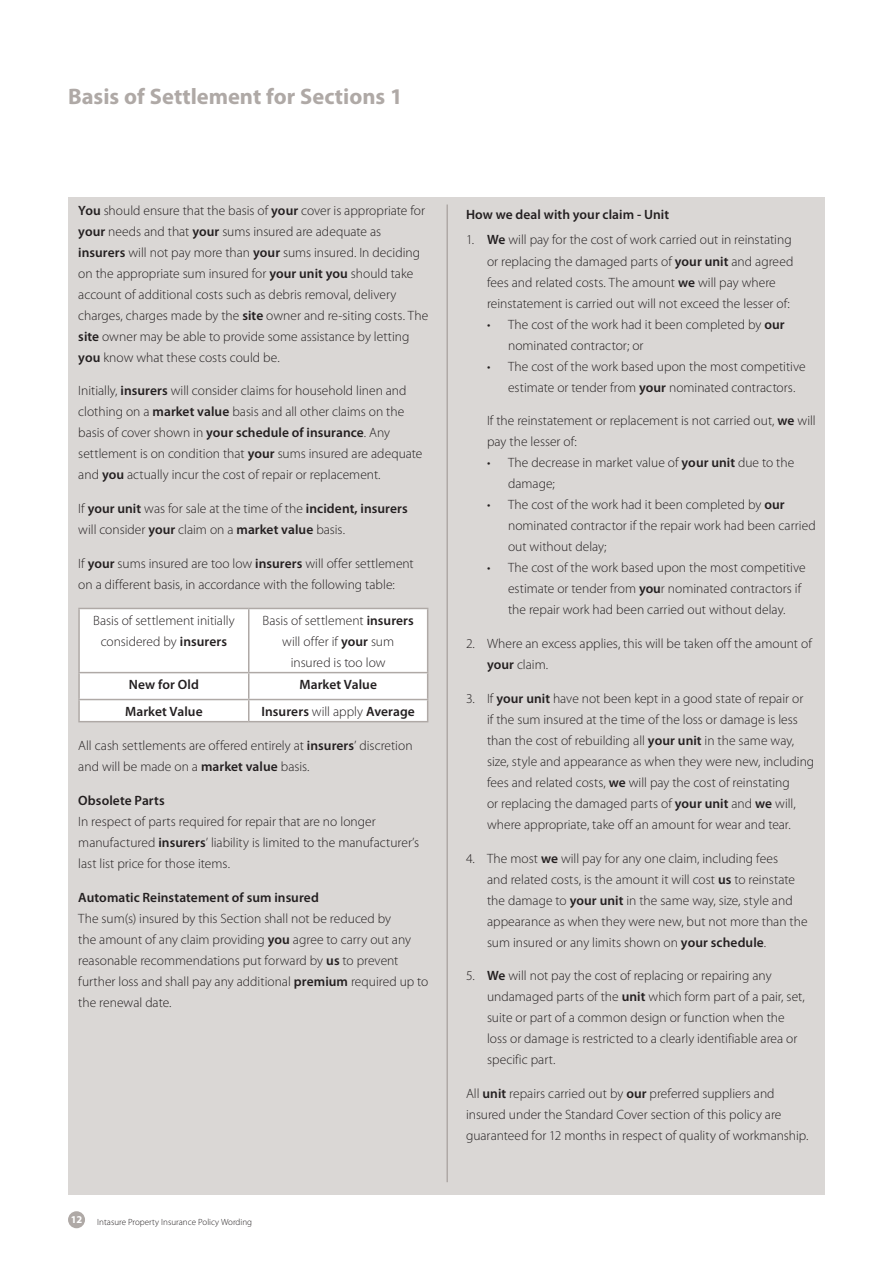
<style>
.page{position:relative;width:893px;height:1263px;background:#fff}
.page>*{position:absolute;margin:0;border:0;box-sizing:border-box;transform-origin:0 0}
.Headings{font:700 22.5px "Myriad Pro";color:#afa9a6}
.t1{font:300 13.5px/21px "Myriad Pro";color:#231f20}
.t2{font:600 13.5px "Myriad Pro";letter-spacing:.005em;color:#231f20}
.t3{font:700 10.5px "Myriad Pro";color:#fff}
.t4{font:300 9px "Myriad Pro";color:#231f20}
.s1{font-weight:600}
.s2{font-weight:300}
</style>
<div class="page">
<div style="left:68px;top:1211px;width:17px;height:17px;background:#afa9a6;border-radius:50%"></div>
<div style="left:68px;top:197px;width:757px;height:998px;background:#dad7d5"></div>
<hr style="left:446px;top:205px;width:2px;height:977px;background:#afa9a6">
<hr style="left:78px;top:700px;width:2px;height:21px;background:#afa9a6">
<hr style="left:78px;top:721px;width:171px;height:1px;background:#afa9a6">
<hr style="left:78px;top:608px;width:171px;height:1px;background:#afa9a6">
<hr style="left:78px;top:609px;width:2px;height:63px;background:#afa9a6">
<hr style="left:78px;top:672px;width:171px;height:1px;background:#afa9a6">
<hr style="left:78px;top:673px;width:2px;height:26px;background:#afa9a6">
<svg style="left:79px;top:608px;width:349px;height:114px;background:#fbfafa"></svg>
<hr style="left:78px;top:699px;width:171px;height:1px;background:#afa9a6">
<hr style="left:249px;top:699px;width:179px;height:1px;background:#afa9a6">
<p class="Headings" style="left:68px;top:82px;width:336px">Basis of Settlement for Sections 1</p>
<p class="t1" style="left:78px;top:200px;width:348px"><span class="s1">You</span> should ensure that the basis of <span class="s1">your</span> cover is appropriate for</p>
<p class="t1" style="left:78px;top:221px;width:352px"><span class="s1">your</span> needs and that <span class="s1">your</span> sums insured are adequate as <span class="s1">insurers</span> will not pay more than <span class="s1">your</span> sums insured. In deciding on the appropriate sum insured for <span class="s1">your unit you</span> should take account of additional costs such as debris removal, delivery charges, charges made by the <span class="s1">site</span> owner and re-siting costs. The <span class="s1">site</span> owner may be able to provide some assistance by letting <span class="s1">you</span> know what these costs could be.</p>
<p class="t1" style="left:78px;top:380px;width:346px">Initially, <span class="s1">insurers</span> will consider claims for household linen and clothing on a <span class="s1">market value</span> basis and all other claims on the basis of cover shown in <span class="s1">your schedule of insurance</span>. Any settlement is on condition that <span class="s1">your</span> sums insured are adequate and <span class="s1">you</span> actually incur the cost of repair or replacement.</p>
<p class="t1" style="left:78px;top:498px;width:331px">If <span class="s1">your unit</span> was for sale at the time of the <span class="s1">incident, insurers </span>will consider <span class="s1">your</span> claim on a <span class="s1">market value</span> basis.</p>
<p class="t1" style="left:78px;top:553px;width:337px">If <span class="s1">your</span> sums insured are too low <span class="s1">insurers</span> will offer settlement on a different basis, in accordance with the following table:</p>
<p class="t1" style="left:93px;top:609px;width:143px;text-align:center">Basis of settlement initially considered by <span class="s1">insurers</span></p>
<p class="t1" style="left:262px;top:609px;width:153px;text-align:center">Basis of settlement <span class="s1">insurers </span>will offer if <span class="s1">your</span> sum insured is too low</p>
<p class="t2" style="left:129px;top:676px;width:71px">New for Old</p>
<p class="t2" style="left:299px;top:676px;width:79px">Market Value</p>
<p class="t2" style="left:125px;top:702px;width:79px">Market Value</p>
<p class="t2" style="left:262px;top:702px;width:155px">Insurers <span class="s2">will apply</span> Average</p>
<p class="t1" style="left:78px;top:735px;width:336px">All cash settlements are offered entirely at <span class="s1">insurers</span>’ discretion and will be made on a <span class="s1">market value</span> basis.</p>
<p class="t2" style="left:78px;top:792px;width:88px">Obsolete Parts</p>
<p class="t1" style="left:78px;top:811px;width:299px">In respect of parts required for repair that are no longer</p>
<p class="t1" style="left:78px;top:832px;width:343px">manufactured <span class="s1">insurers</span>’ liability is limited to the manufacturer’s last list price for those items.</p>
<p class="t2" style="left:78px;top:888px;width:242px">Automatic Reinstatement of sum insured</p>
<p class="t1" style="left:78px;top:907px;width:314px">The sum(s) insured by this Section shall not be reduced by</p>
<p class="t1" style="left:78px;top:928px;width:334px">the amount of any claim providing <span class="s1">you</span> agree to carry out any</p>
<p class="t1" style="left:78px;top:949px;width:322px">reasonable recommendations put forward by <span class="s1">us</span> to prevent</p>
<p class="t1" style="left:78px;top:970px;width:352px">further loss and shall pay any additional <span class="s1">premium</span> required up to</p>
<p class="t1" style="left:78px;top:991px;width:95px">the renewal date.</p>
<p class="t3" style="left:71px;top:1213px;width:13px">12</p>
<p class="t4" style="left:97px;top:1216px;width:156px">Intasure Property Insurance Policy Wording</p>
<p class="t2" style="left:466px;top:206px;width:204px">How we deal with your claim - Unit</p>
<p class="t1" style="left:487px;top:229px;width:308px;text-indent:-21px">1. <span class="s1">We</span> will pay for the cost of work carried out in reinstating or replacing the damaged parts of <span class="s1">your unit</span> and agreed fees and related costs. The amount <span class="s1">we</span> will pay where reinstatement is carried out will not exceed the lesser of:</p>
<p class="t1" style="left:508px;top:313px;width:278px;text-indent:-21px">• The cost of the work had it been completed by <span class="s1">our </span>nominated contractor; or</p>
<p class="t1" style="left:508px;top:355px;width:299px;text-indent:-21px">• The cost of the work based upon the most competitive estimate or tender from <span class="s1">your</span> nominated contractors.</p>
<p class="t1" style="left:487px;top:410px;width:330px">If the reinstatement or replacement is not carried out, <span class="s1">we</span> will pay the lesser of:</p>
<p class="t1" style="left:508px;top:452px;width:288px;text-indent:-21px">• The decrease in market value of <span class="s1">your unit</span> due to the damage;</p>
<p class="t1" style="left:508px;top:494px;width:309px;text-indent:-21px">• The cost of the work had it been completed by <span class="s1">our </span>nominated contractor if the repair work had been carried out without delay;</p>
<p class="t1" style="left:508px;top:557px;width:299px;text-indent:-21px">• The cost of the work based upon the most competitive estimate or tender from <span class="s1">you</span>r nominated contractors if the repair work had been carried out without delay.</p>
<p class="t1" style="left:487px;top:633px;width:326px;text-indent:-21px">2. Where an excess applies, this will be taken off the amount of <span class="s1">your</span> claim.</p>
<p class="t1" style="left:487px;top:688px;width:329px;text-indent:-21px">3. If <span class="s1">your unit</span> have not been kept in a good state of repair or<br>if the sum insured at the time of the loss or damage is less than the cost of rebuilding all <span class="s1">your unit</span> in the same way, size, style and appearance as when they were new, including fees and related costs, <span class="s1">we</span> will pay the cost of reinstating<br>or replacing the damaged parts of <span class="s1">your unit</span> and <span class="s1">we</span> will, where appropriate, take off an amount for wear and tear.</p>
<p class="t1" style="left:487px;top:847px;width:322px;text-indent:-21px">4. The most <span class="s1">we</span> will pay for any one claim, including fees<br>and related costs, is the amount it will cost <span class="s1">us</span> to reinstate the damage to <span class="s1">your unit</span> in the same way, size, style and appearance as when they were new, but not more than the sum insured or any limits shown on <span class="s1">your schedule</span>.</p>
<p class="t1" style="left:487px;top:965px;width:319px;text-indent:-21px">5. <span class="s1">We</span> will not pay the cost of replacing or repairing any undamaged parts of the <span class="s1">unit</span> which form part of a pair, set, suite or part of a common design or function when the loss or damage is restricted to a clearly identifiable area or specific part.</p>
<p class="t1" style="left:466px;top:1083px;width:344px">All <span class="s1">unit</span> repairs carried out by <span class="s1">our</span> preferred suppliers and insured under the Standard Cover section of this policy are guaranteed for 12 months in respect of quality of workmanship.</p>
</div>
